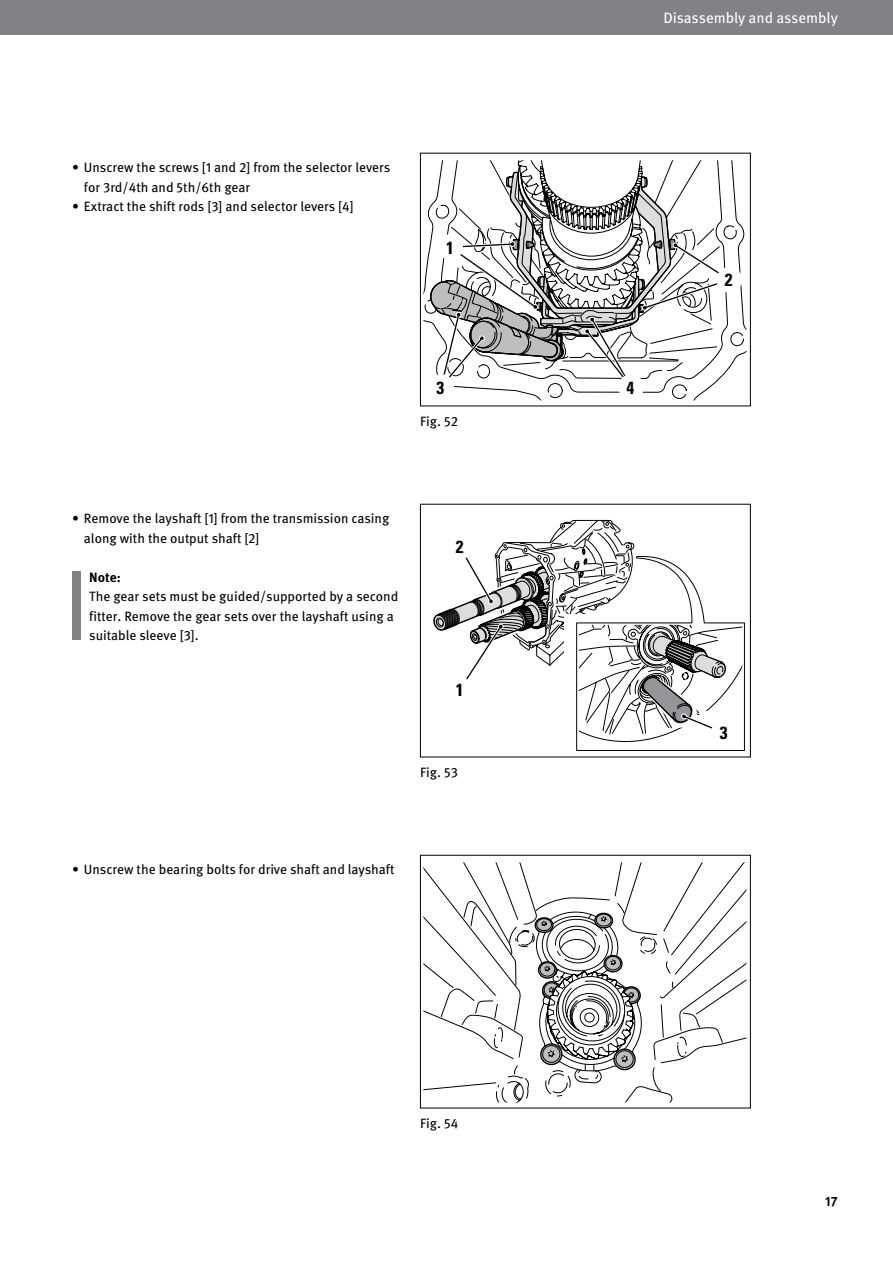
<style>
.page{position:relative;width:893px;height:1263px;background:#fff}
.page>*{position:absolute;margin:0;border:0;box-sizing:border-box;transform-origin:0 0}
.t1{font:700 condensed 17.55px "Univers";color:#000}
.t2{font:15px "Meta OT";letter-spacing:-.01em;color:#fff}
.t3{font:13.5px/19.5px "Meta OT";color:#000}
.t4{font:700 13.5px "Meta OT";color:#000}
</style>
<div class="page">
<svg style="left:423px;top:160px;width:324px;height:241px"></svg>
<div style="left:420px;top:153px;width:331px;height:253px;border:1px solid #000"></div>
<svg style="left:433px;top:519px;width:312px;height:232px"></svg>
<div style="left:420px;top:504px;width:331px;height:253px;border:1px solid #000"></div>
<svg style="left:423px;top:862px;width:324px;height:241px"></svg>
<div style="left:420px;top:855px;width:331px;height:253px;border:1px solid #000"></div>
<div style="left:0;top:0;width:893px;height:34px;background:#808285"></div>
<div style="left:72px;top:571px;width:9px;height:69px;background:#808285"></div>
<p class="t3" style="left:84px;top:158px;width:308px;text-indent:-12px">• Unscrew the screws [1 and 2] from the selector levers for 3rd/4th and 5th/6th gear</p>
<p class="t3" style="left:72px;top:197px;width:283px">• Extract the shift rods [3] and selector levers [4]</p>
<p class="t1" style="left:446px;top:237px;width:9px">1</p>
<p class="t1" style="left:437px;top:376px;width:9px">3</p>
<p class="t3" style="left:420px;top:412px;width:39px">Fig. 52</p>
<p class="t3" style="left:84px;top:509px;width:307px;text-indent:-12px">• Remove the layshaft [1] from the transmission casing along with the output shaft [2]</p>
<p class="t4" style="left:89px;top:569px;width:33px">Note:</p>
<p class="t3" style="left:89px;top:587px;width:311px">The gear sets must be guided/supported by a second fitter. Remove the gear sets over the layshaft using a suitable sleeve [3].</p>
<p class="t1" style="left:456px;top:536px;width:9px">2</p>
<p class="t1" style="left:456px;top:679px;width:9px">1</p>
<p class="t3" style="left:420px;top:763px;width:39px">Fig. 53</p>
<p class="t3" style="left:72px;top:860px;width:324px">• Unscrew the bearing bolts for drive shaft and layshaft</p>
<p class="t3" style="left:420px;top:1114px;width:40px">Fig. 54</p>
<p class="t2" style="left:663px;top:9px;width:176px">Disassembly and assembly</p>
<p class="t1" style="left:627px;top:376px;width:9px">4</p>
<p class="t1" style="left:725px;top:269px;width:9px">2</p>
<p class="t1" style="left:720px;top:722px;width:9px">3</p>
<p class="t4" style="left:825px;top:1193px;width:14px">17</p>
</div>
